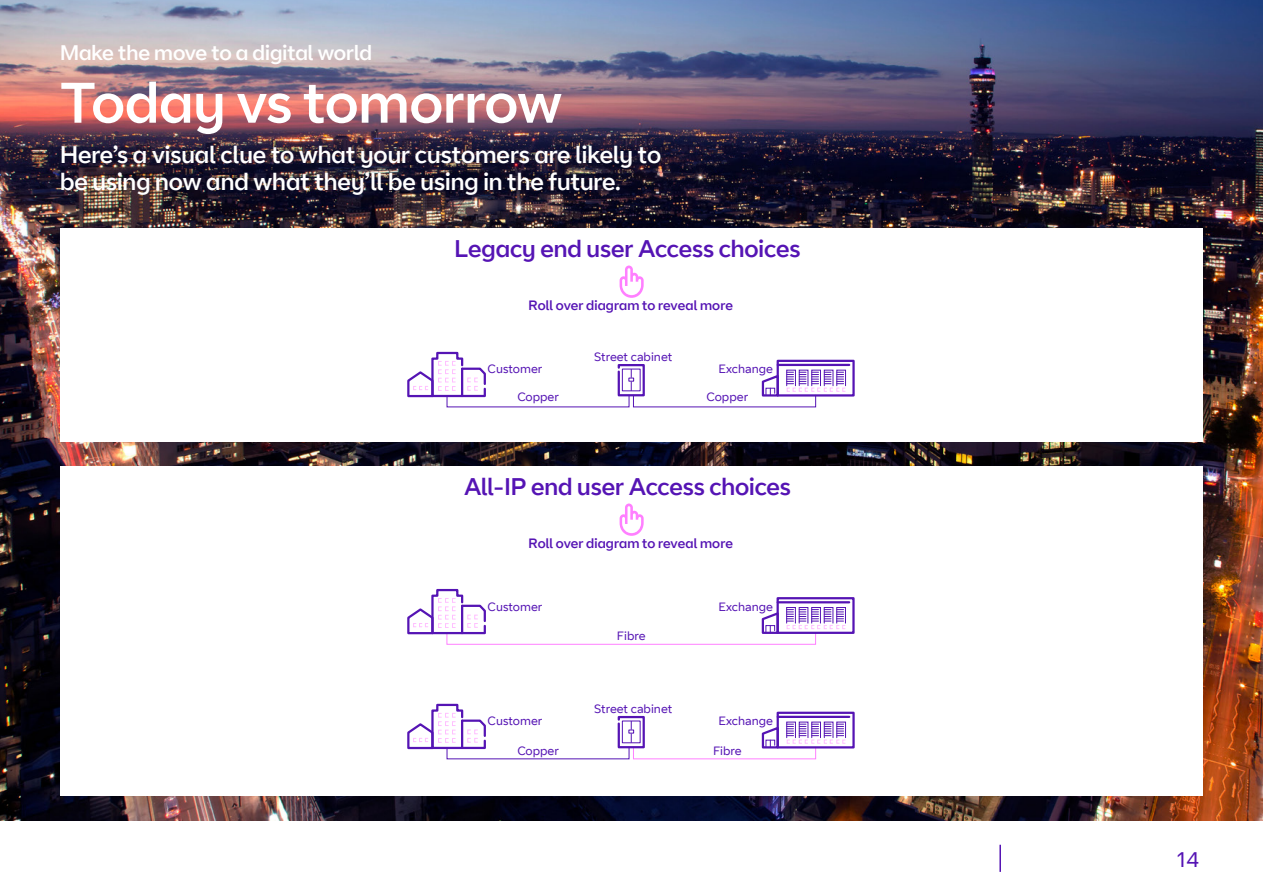
<style>
.page{position:relative;width:1263px;height:893px;background:#fff}
.page>*{position:absolute;margin:0;border:0;box-sizing:border-box;transform-origin:0 0}
.t1{font:57px "BT Curve Headline";color:#fff}
.t2{font:24px/27px "BT Curve Headline";color:#fff}
.t3{font:24px "BT Curve Headline";letter-spacing:-.005em;color:#5514b4}
.t4{font:21.6px "BT Curve";color:#5514b4}
.t5{font:21px "BT Curve Headline";color:#fff}
.t6{font:13.5px "BT Curve Headline";letter-spacing:.01em;color:#5514b4}
.t7{font:12px "BT Curve";color:#5514b4}
</style>
<div class="page">
<img style="left:0;top:0;width:1263px;height:821px">
<div style="left:60px;top:228px;width:1143px;height:213px;background:#fff"></div>
<div style="left:777px;top:360px;width:78px;height:37px;border:2px solid #5514b4"></div>
<hr style="left:778px;top:364px;width:71px;height:2px;background:#5514b4">
<div style="left:786px;top:370px;width:10px;height:16px;border:1px solid #5514b4"></div>
<div style="left:799px;top:370px;width:9px;height:16px;border:1px solid #5514b4"></div>
<div style="left:811px;top:370px;width:10px;height:16px;border:1px solid #5514b4"></div>
<div style="left:824px;top:370px;width:9px;height:16px;border:1px solid #5514b4"></div>
<div style="left:836px;top:370px;width:10px;height:16px;border:1px solid #5514b4"></div>
<svg style="left:787px;top:372px;width:58px;height:20px"></svg>
<svg style="left:761px;top:373px;width:19px;height:24px"></svg>
<svg style="left:407px;top:351px;width:239px;height:57px"></svg>
<svg style="left:619px;top:266px;width:25px;height:32px"></svg>
<div style="left:60px;top:466px;width:1143px;height:329px;background:#fff"></div>
<div style="left:776px;top:597px;width:79px;height:37px;border:2px solid #5514b4"></div>
<hr style="left:778px;top:601px;width:71px;height:2px;background:#5514b4">
<div style="left:836px;top:607px;width:10px;height:16px;border:1px solid #5514b4"></div>
<svg style="left:407px;top:588px;width:438px;height:57px"></svg>
<div style="left:633px;top:747px;width:183px;height:12px;border:1px solid #ff80ff"></div>
<div style="left:777px;top:712px;width:78px;height:36px;border:2px solid #5514b4"></div>
<hr style="left:778px;top:716px;width:71px;height:2px;background:#5514b4">
<div style="left:786px;top:722px;width:10px;height:16px;border:1px solid #5514b4"></div>
<div style="left:799px;top:722px;width:9px;height:16px;border:1px solid #5514b4"></div>
<div style="left:811px;top:722px;width:10px;height:16px;border:1px solid #5514b4"></div>
<div style="left:824px;top:722px;width:9px;height:16px;border:1px solid #5514b4"></div>
<div style="left:836px;top:722px;width:10px;height:16px;border:1px solid #5514b4"></div>
<svg style="left:787px;top:724px;width:58px;height:20px"></svg>
<svg style="left:760px;top:725px;width:20px;height:24px"></svg>
<svg style="left:407px;top:703px;width:239px;height:57px"></svg>
<svg style="left:619px;top:503px;width:25px;height:33px"></svg>
<hr style="left:999px;top:845px;width:2px;height:27px;background:#5514b4">
<h3 class="t5" style="left:60px;top:40px;width:314px">Make the move to a digital world</h3>
<h1 class="t1" style="left:60px;top:69px;width:503px">Today vs tomorrow</h1>
<h2 class="t2" style="left:60px;top:142px;width:603px">Here’s a visual clue to what your customers are likely to be using now and what they’ll be using in the future.</h2>
<h2 class="t3" style="left:455px;top:234px;width:347px">Legacy end user Access choices</h2>
<p class="t6" style="left:529px;top:298px;width:206px">Roll over diagram to reveal more</p>
<p class="t7" style="left:594px;top:349px;width:80px">Street cabinet</p>
<p class="t7" style="left:488px;top:362px;width:56px">Customer</p>
<p class="t7" style="left:718px;top:362px;width:56px">Exchange</p>
<p class="t7" style="left:517px;top:390px;width:43px">Copper</p>
<p class="t7" style="left:706px;top:390px;width:43px">Copper</p>
<h2 class="t3" style="left:464px;top:472px;width:328px">All-IP end user Access choices</h2>
<p class="t6" style="left:529px;top:536px;width:206px">Roll over diagram to reveal more</p>
<p class="t7" style="left:488px;top:599px;width:56px">Customer</p>
<p class="t7" style="left:718px;top:599px;width:56px">Exchange</p>
<p class="t7" style="left:617px;top:629px;width:30px">Fibre</p>
<p class="t7" style="left:594px;top:701px;width:80px">Street cabinet</p>
<p class="t7" style="left:488px;top:714px;width:56px">Customer</p>
<p class="t7" style="left:718px;top:714px;width:56px">Exchange</p>
<p class="t7" style="left:517px;top:743px;width:43px">Copper</p>
<p class="t7" style="left:713px;top:743px;width:30px">Fibre</p>
<h3 class="t4" style="left:1175px;top:846px;width:26px">14</h3>
</div>
